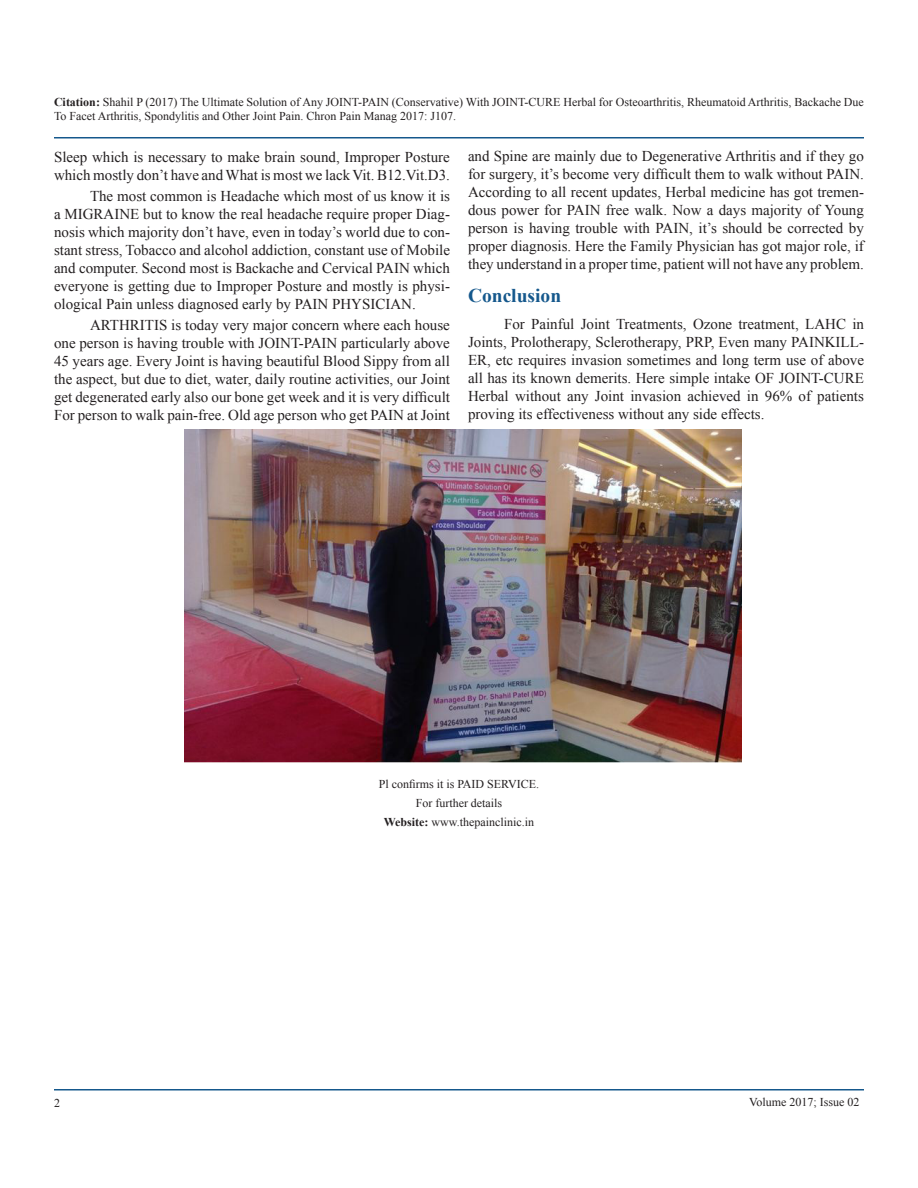
<style>
.page{position:relative;width:918px;height:1188px;background:#fff}
.page>*{position:absolute;margin:0;border:0;box-sizing:border-box;transform-origin:0 0}
.t1{font:700 19.5px "Times New Roman";color:#15588c}
.t2{font:15px/18px "Times New Roman";color:#231f20;text-align:justify}
.t3{font:12px/14.4px "Times New Roman";color:#231f20}
.s1{font-weight:700}
</style>
<div class="page">
<hr style="left:54px;top:137px;width:810px;height:1px;background:#15588c">
<hr style="left:54px;top:1089px;width:810px;height:1px;background:#15588c">
<img style="left:185px;top:429px;width:557px;height:333px">
<p class="t3" style="left:54px;top:94px;width:811px"><span class="s1">Citation:</span> Shahil P (2017) The Ultimate Solution of Any JOINT-PAIN (Conservative) With JOINT-CURE Herbal for Osteoarthritis, Rheumatoid Arthritis, Backache Due<br>To Facet Arthritis, Spondylitis and Other Joint Pain. Chron Pain Manag 2017: J107.</p>
<p class="t2" style="left:54px;top:148px;width:398px">Sleep which is necessary to make brain sound, Improper Posture which mostly don’t have and What is most we lack Vit. B12.Vit.D3.</p>
<p class="t2" style="left:54px;top:187px;width:398px;text-indent:36px">The most common is Headache which most of us know it is a MIGRAINE but to know the real headache require proper Diag&shy;nosis which majority don’t have, even in today’s world due to con&shy;stant stress, Tobacco and alcohol addiction, constant use of Mobile and computer. Second most is Backache and Cervical PAIN which everyone is getting due to Improper Posture and mostly is physi&shy;ological Pain unless diagnosed early by PAIN PHYSICIAN.</p>
<p class="t2" style="left:54px;top:316px;width:398px;text-indent:36px">ARTHRITIS is today very major concern where each house one person is having trouble with JOINT-PAIN particularly above 45 years age. Every Joint is having beautiful Blood Sippy from all the aspect, but due to diet, water, daily routine activities, our Joint get degenerated early also our bone get week and it is very difficult For person to walk pain-free. Old age person who get PAIN at Joint</p>
<p class="t2" style="left:468px;top:147px;width:397px">and Spine are mainly due to Degenerative Arthritis and if they go for surgery, it’s become very difficult them to walk without PAIN.<br>According to all recent updates, Herbal medicine has got tremen&shy;dous power for PAIN free walk. Now a days majority of Young person is having trouble with PAIN, it’s should be corrected by proper diagnosis. Here the Family Physician has got major role, if they understand in a proper time, patient will not have any problem.</p>
<p class="t1" style="left:468px;top:282px;width:95px">Conclusion</p>
<p class="t2" style="left:468px;top:315px;width:398px;text-indent:36px">For Painful Joint Treatments, Ozone treatment, LAHC in Joints, Prolotherapy, Sclerotherapy, PRP, Even many PAINKILL-ER, etc requires invasion sometimes and long term use of above all has its known demerits. Here simple intake OF JOINT-CURE Herbal without any Joint invasion achieved in 96% of patients proving its effectiveness without any side effects.</p>
<p class="t3" style="left:379px;top:777px;width:162px">Pl confirms it is PAID SERVICE.</p>
<p class="t3" style="left:416px;top:796px;width:88px">For further details</p>
<p class="t3" style="left:384px;top:815px;width:152px"><span class="s1">Website:</span> www.thepainclinic.in</p>
<p class="t3" style="left:54px;top:1096px;width:7px">2</p>
<p class="t3" style="left:749px;top:1095px;width:112px">Volume 2017; Issue 02</p>
</div>
